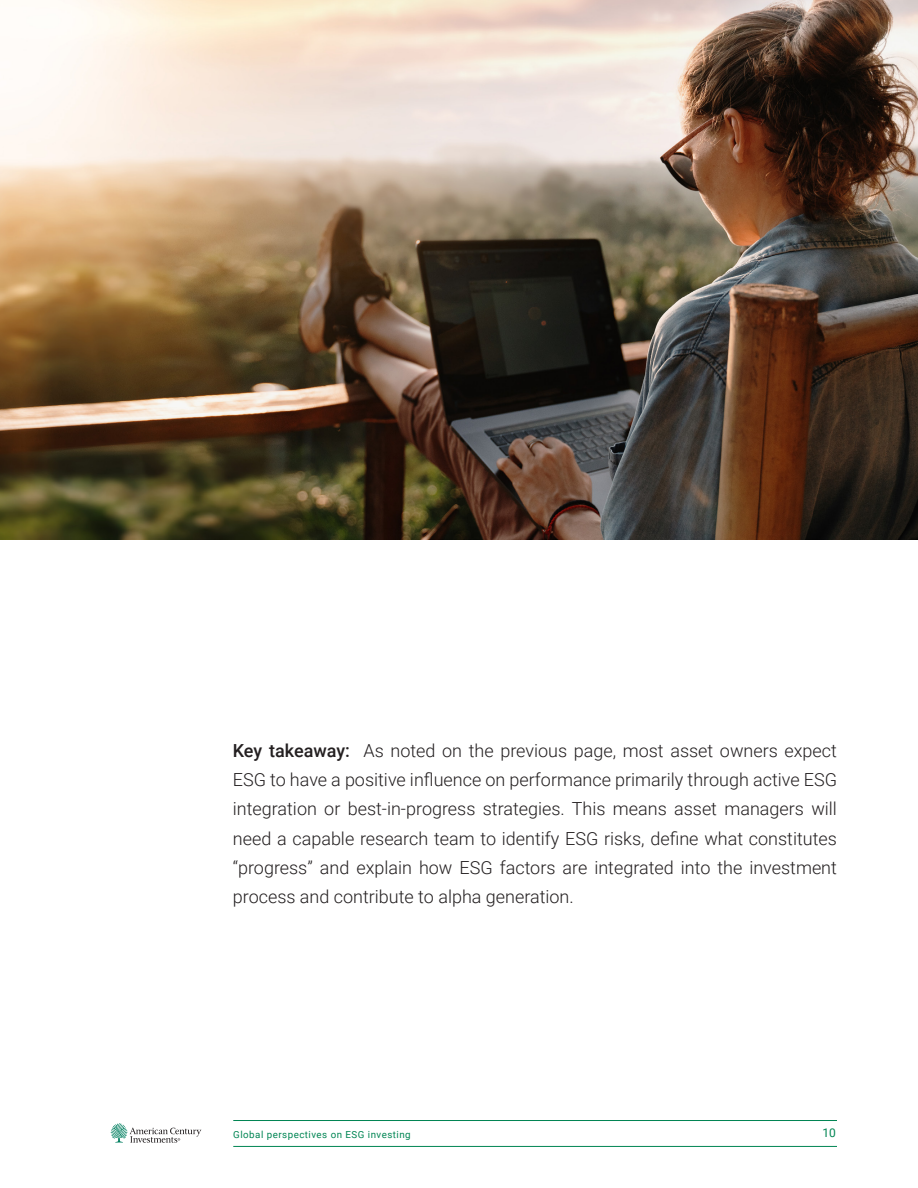
<style>
.page{position:relative;width:918px;height:1188px;background:#fff}
.page>*{position:absolute;margin:0;border:0;box-sizing:border-box;transform-origin:0 0}
.Question_body{font:300 18px/29.2px "Roboto";color:#231f20;text-align:justify}
.t1{font:12px "Roboto";color:#008553}
.t2{font:9.75px "Roboto";letter-spacing:.05em;color:#008553}
.s1{font-weight:500}
</style>
<div class="page">
<img style="left:0;top:0;width:918px;height:540px">
<svg style="left:111px;top:1123px;width:90px;height:20px"></svg>
<hr style="left:233px;top:1146px;width:604px;height:1px;background:#008553">
<hr style="left:233px;top:1120px;width:604px;height:1px;background:#008553">
<p class="Question_body" style="left:233px;top:735px;width:606px"><span class="s1">Key takeaway:</span> As noted on the previous page, most asset owners expect ESG to have a positive influence on performance primarily through active ESG integration or best-in-progress strategies. This means asset managers will need a capable research team to identify ESG risks, define what constitutes “progress” and explain how ESG factors are integrated into the investment process and contribute to alpha generation.</p>
<p class="t2" style="left:233px;top:1127px;width:179px">Global perspectives on ESG investing</p>
<p class="t1" style="left:822px;top:1124px;width:15px">10</p>
</div>
